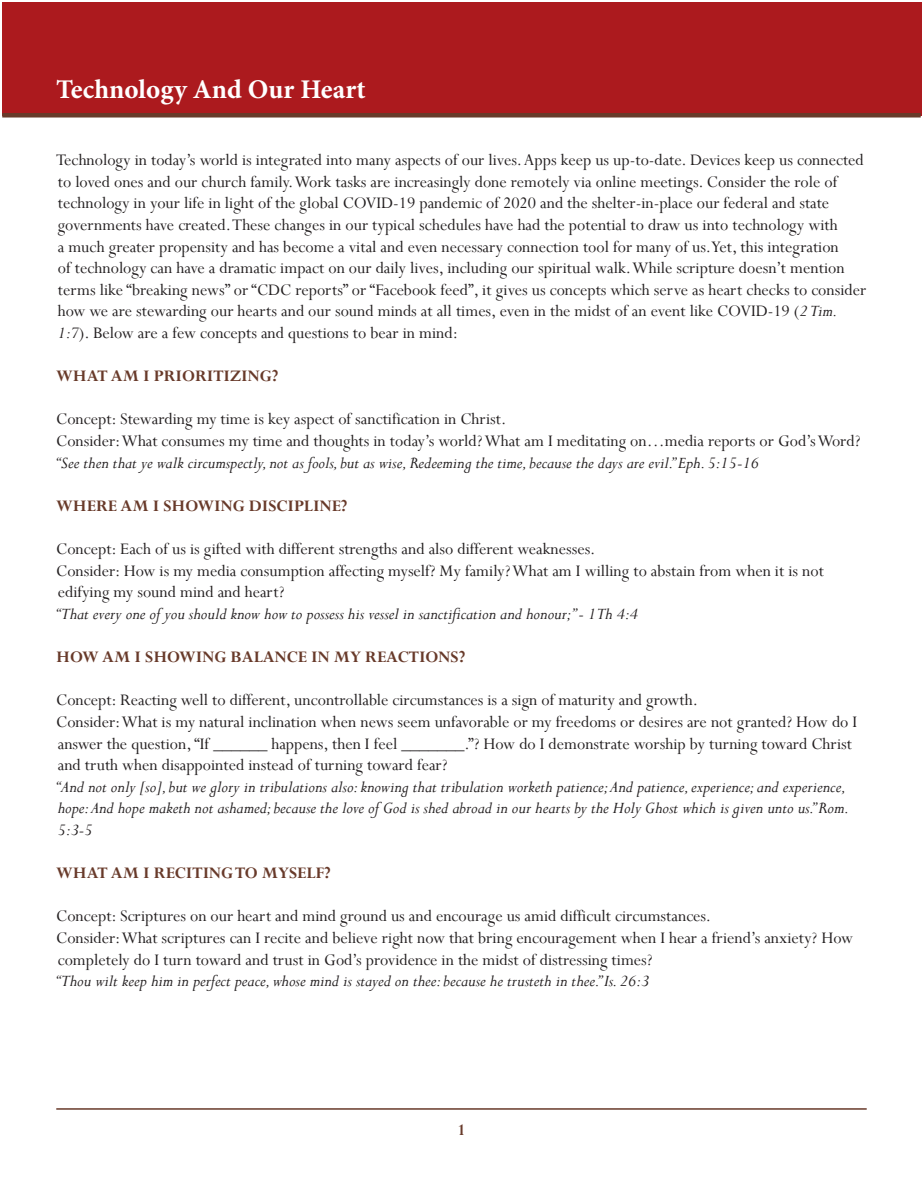
<style>
.page{position:relative;width:923px;height:1193px;background:#fff}
.page>*{position:absolute;margin:0;border:0;box-sizing:border-box;transform-origin:0 0}
.t1{font:700 27px "Minion Pro";color:#fff}
.Endnote_Text{font:18px/21.6px "Perpetua";color:#231f20}
.Endnote_Text-2{font:italic 18px/21.6px "Perpetua";color:#231f20}
.Headers__I__II__III{font:700 18px "Perpetua";color:#683a2a}
.s1{font-style:italic}
</style>
<div class="page">
<div style="left:2px;top:2px;width:919px;height:113px;background:#ac1a1e"></div>
<hr style="left:56px;top:1108px;width:810px;height:1px;background:#683a2a">
<hr style="left:2px;top:113px;width:918px;height:4px;background:#683a2a">
<h1 class="t1" style="left:56px;top:70px;width:311px">Technology And Our Heart</h1>
<p class="Endnote_Text" style="left:56px;top:149px;width:811px">Technology in today’s world is integrated into many aspects of our lives. Apps keep us up-to-date. Devices keep us connected to loved ones and our church family. Work tasks are increasingly done remotely via online meetings. Consider the role of technology in your life in light of the global COVID-19 pandemic of 2020 and the shelter-in-place our federal and state governments have created. These changes in our typical schedules have had the potential to draw us into technology with<br>a much greater propensity and has become a vital and even necessary connection tool for many of us. Yet, this integration<br>of technology can have a dramatic impact on our daily lives, including our spiritual walk. While scripture doesn’t mention terms like “breaking news” or “CDC reports” or “Facebook feed”, it gives us concepts which serve as heart checks to consider how we are stewarding our hearts and our sound minds at all times, even in the midst of an event like COVID-19 (<span class="s1">2 Tim.<br>1:7</span>). Below are a few concepts and questions to bear in mind:</p>
<p class="Headers__I__II__III" style="left:56px;top:365px;width:223px">WHAT AM I PRIORITIZING?</p>
<p class="Endnote_Text" style="left:56px;top:408px;width:451px">Concept: Stewarding my time is key aspect of sanctification in Christ.</p>
<p class="Endnote_Text" style="left:56px;top:430px;width:805px">Consider: What consumes my time and thoughts in today’s world? What am I meditating on…media reports or God’s Word?</p>
<p class="Endnote_Text-2" style="left:56px;top:451px;width:704px">“See then that ye walk circumspectly, not as fools, but as wise, Redeeming the time, because the days are evil.” Eph. 5:15-16</p>
<p class="Headers__I__II__III" style="left:56px;top:494px;width:293px">WHERE AM I SHOWING DISCIPLINE?</p>
<p class="Endnote_Text" style="left:56px;top:538px;width:540px">Concept: Each of us is gifted with different strengths and also different weaknesses.</p>
<p class="Endnote_Text" style="left:56px;top:559px;width:769px">Consider: How is my media consumption affecting myself? My family? What am I willing to abstain from when it is not edifying my sound mind and heart?</p>
<p class="Endnote_Text-2" style="left:56px;top:602px;width:583px">“That every one of you should know how to possess his vessel in sanctification and honour;” - 1Th 4:4</p>
<p class="Headers__I__II__III" style="left:56px;top:645px;width:410px">HOW AM I SHOWING BALANCE IN MY REACTIONS?</p>
<p class="Endnote_Text" style="left:56px;top:689px;width:643px">Concept: Reacting well to different, uncontrollable circumstances is a sign of maturity and growth.</p>
<p class="Endnote_Text" style="left:56px;top:710px;width:802px">Consider: What is my natural inclination when news seem unfavorable or my freedoms or desires are not granted? How do I answer the question, “If ______ happens, then I feel _______.”? How do I demonstrate worship by turning toward Christ and truth when disappointed instead of turning toward fear?</p>
<p class="Endnote_Text-2" style="left:56px;top:775px;width:794px">“And not only [so], but we glory in tribulations also: knowing that tribulation worketh patience; And patience, experience; and experience, hope: And hope maketh not ashamed; because the love of God is shed abroad in our hearts by the Holy Ghost which is given unto us.” Rom.<br>5:3-5</p>
<p class="Headers__I__II__III" style="left:56px;top:861px;width:276px">WHAT AM I RECITING TO MYSELF?</p>
<p class="Endnote_Text" style="left:56px;top:905px;width:656px">Concept: Scriptures on our heart and mind ground us and encourage us amid difficult circumstances.</p>
<p class="Endnote_Text" style="left:56px;top:926px;width:798px">Consider: What scriptures can I recite and believe right now that bring encouragement when I hear a friend’s anxiety? How completely do I turn toward and trust in God’s providence in the midst of distressing times?</p>
<p class="Endnote_Text-2" style="left:56px;top:969px;width:594px">“Thou wilt keep him in perfect peace, whose mind is stayed on thee: because he trusteth in thee.” Is. 26:3</p>
<p class="Headers__I__II__III" style="left:457px;top:1118px;width:10px">1</p>
</div>
